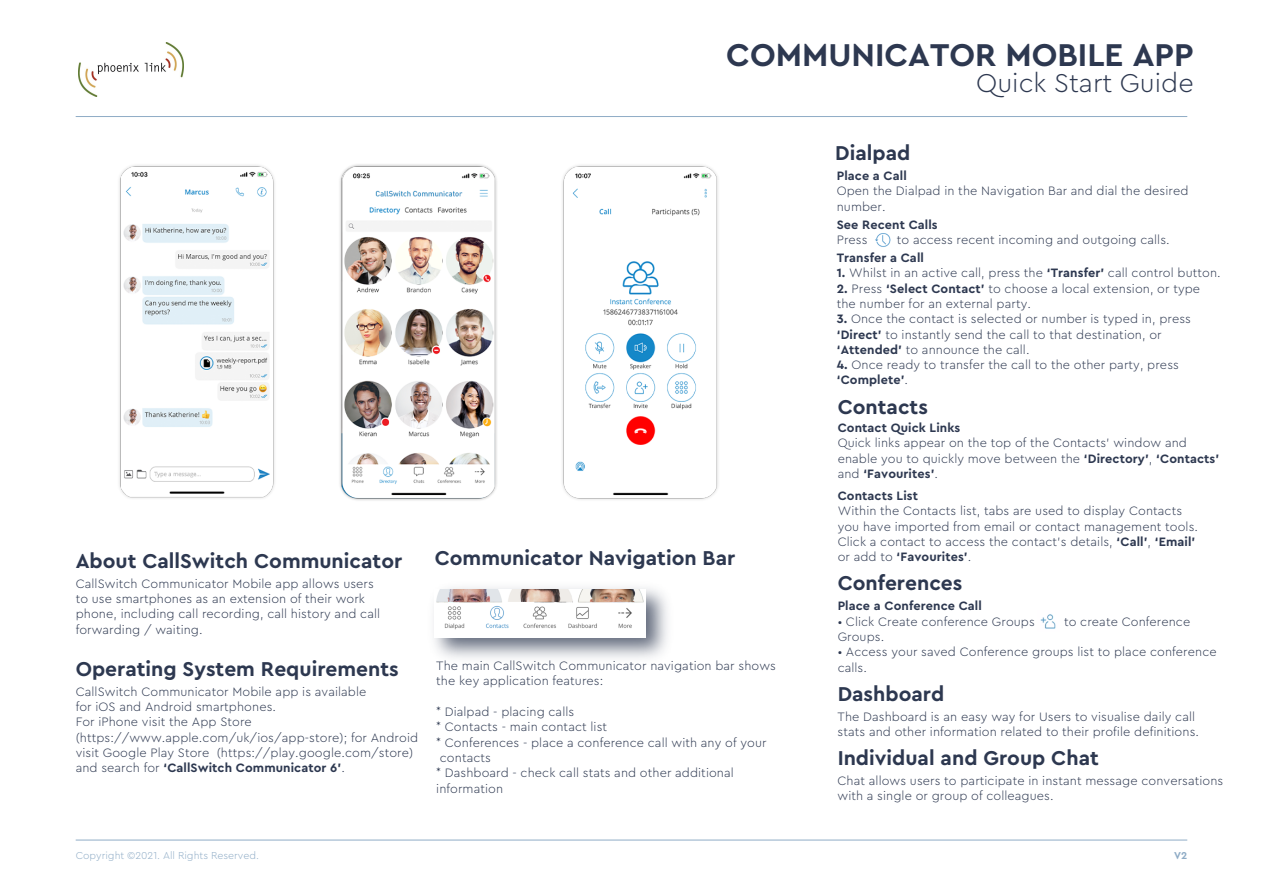
<style>
.page{position:relative;width:1263px;height:893px;background:#fff}
.page>*{position:absolute;margin:0;border:0;box-sizing:border-box;transform-origin:0 0}
.t1{font:700 33px "Cera Pro";color:#2d3850}
.t2{font:300 27px "Cera Pro";color:#2d3850}
.t3{font:700 21px "Cera Pro";color:#2d3850}
.t4{font:300 12.75px/15.3px "Cera Pro";letter-spacing:.005em;color:#2d3850}
.t5{font:700 12.75px "Cera Pro";letter-spacing:.005em;color:#2d3850}
.t6{font:300 10.5px "Cera Pro";color:#8facc6}
.t7{font:700 10.5px "Cera Pro";color:#8facc6}
.s1{font-weight:700}
.s2{font-weight:300}
</style>
<div class="page">
<img style="left:436px;top:589px;width:208px;height:41px">
<img style="left:875px;top:233px;width:16px;height:14px">
<img style="left:1040px;top:614px;width:16px;height:15px">
<hr style="left:76px;top:840px;width:1111px;height:1px;background:#8facc6">
<hr style="left:76px;top:116px;width:1111px;height:1px;background:#8facc6">
<img style="left:562px;top:165px;width:156px;height:335px">
<img style="left:119px;top:164px;width:378px;height:337px">
<img style="left:78px;top:42px;width:105px;height:54px">
<h1 class="t1" style="left:726px;top:33px;width:469px">COMMUNICATOR MOBILE APP</h1>
<h2 class="t2" style="left:976px;top:65px;width:219px">Quick Start Guide</h2>
<h3 class="t3" style="left:835px;top:139px;width:77px">Dialpad</h3>
<p class="t5" style="left:837px;top:167px;width:72px">Place a Call</p>
<p class="t4" style="left:837px;top:183px;width:353px">Open the Dialpad in the Navigation Bar and dial the desired number.</p>
<p class="t5" style="left:837px;top:216px;width:102px">See Recent Calls</p>
<p class="t4" style="left:837px;top:232px;width:32px">Press</p>
<p class="t4" style="left:897px;top:232px;width:274px">to access recent incoming and outgoing calls.</p>
<p class="t5" style="left:837px;top:249px;width:89px">Transfer a Call</p>
<p class="t4" style="left:837px;top:265px;width:385px"><span class="s1">1.</span> Whilst in an active call, press the <span class="s1">‘Transfer’</span> call control button.</p>
<p class="t4" style="left:837px;top:280px;width:365px"><span class="s1">2.</span> Press <span class="s1">‘Select Contact’</span> to choose a local extension, or type the number for an external party.</p>
<p class="t4" style="left:837px;top:311px;width:356px"><span class="s1">3.</span> Once the contact is selected or number is typed in, press <span class="s1">‘Direct’</span> to instantly send the call to that destination, or <span class="s1">‘Attended’</span> to announce the call.</p>
<p class="t4" style="left:837px;top:357px;width:344px"><span class="s1">4.</span> Once ready to transfer the call to the other party, press <span class="s1">‘Complete’</span>.</p>
<h3 class="t3" style="left:76px;top:547px;width:328px">About CallSwitch Communicator</h3>
<h3 class="t3" style="left:838px;top:393px;width:92px">Contacts</h3>
<p class="t5" style="left:838px;top:419px;width:124px">Contact Quick Links</p>
<p class="t4" style="left:838px;top:435px;width:383px">Quick links appear on the top of the Contacts’ window and enable you to quickly move between the <span class="s1">‘Directory’</span>, <span class="s1">‘Contacts’ </span>and <span class="s1">‘Favourites’</span>.</p>
<p class="t5" style="left:838px;top:487px;width:82px">Contacts List</p>
<p class="t4" style="left:838px;top:503px;width:362px">Within the Contacts list, tabs are used to display Contacts you have imported from email or contact management tools.<br>Click a contact to access the contact’s details, <span class="s1">‘Call’</span>, <span class="s1">‘Email’</span></p>
<h3 class="t3" style="left:435px;top:544px;width:302px">Communicator Navigation Bar</h3>
<p class="t5" style="left:838px;top:549px;width:135px"><span class="s2">or add to</span> ‘Favourites’<span class="s2">.</span></p>
<p class="t4" style="left:76px;top:575px;width:306px">CallSwitch Communicator Mobile app allows users to use smartphones as an extension of their work phone, including call recording, call history and call forwarding / waiting.</p>
<h3 class="t3" style="left:76px;top:655px;width:325px">Operating System Requirements</h3>
<p class="t4" style="left:76px;top:683px;width:344px">CallSwitch Communicator Mobile app is available<br>for iOS and Android smartphones.<br>For iPhone visit the App Store (https://www.apple.com/uk/ios/app-store); for Android visit Google Play Store (https://play.google.com/store) and search for <span class="s1">‘CallSwitch Communicator 6’</span>.</p>
<p class="t4" style="left:436px;top:658px;width:341px">The main CallSwitch Communicator navigation bar shows the key application features:</p>
<p class="t4" style="left:436px;top:703px;width:332px">* Dialpad - placing calls<br>* Contacts - main contact list<br>* Conferences - place a conference call with any of your contacts<br>* Dashboard - check call stats and other additional information</p>
<h3 class="t3" style="left:838px;top:569px;width:126px">Conferences</h3>
<p class="t5" style="left:838px;top:598px;width:146px">Place a Conference Call</p>
<p class="t4" style="left:838px;top:613px;width:199px">• Click Create conference Groups</p>
<p class="t4" style="left:1064px;top:613px;width:128px">to create Conference</p>
<p class="t4" style="left:838px;top:629px;width:48px">Groups.</p>
<p class="t4" style="left:838px;top:644px;width:380px">• Access your saved Conference groups list to place conference calls.</p>
<h3 class="t3" style="left:838px;top:680px;width:108px">Dashboard</h3>
<p class="t4" style="left:837px;top:708px;width:363px">The Dashboard is an easy way for Users to visualise daily call stats and other information related to their profile definitions.</p>
<h3 class="t3" style="left:838px;top:744px;width:263px">Individual and Group Chat</h3>
<p class="t4" style="left:837px;top:773px;width:387px">Chat allows users to participate in instant message conversations with a single or group of colleagues.</p>
<p class="t6" style="left:76px;top:848px;width:185px">Copyright ©2021. All Rights Reserved.</p>
<p class="t7" style="left:1174px;top:848px;width:15px">V2</p>
</div>
